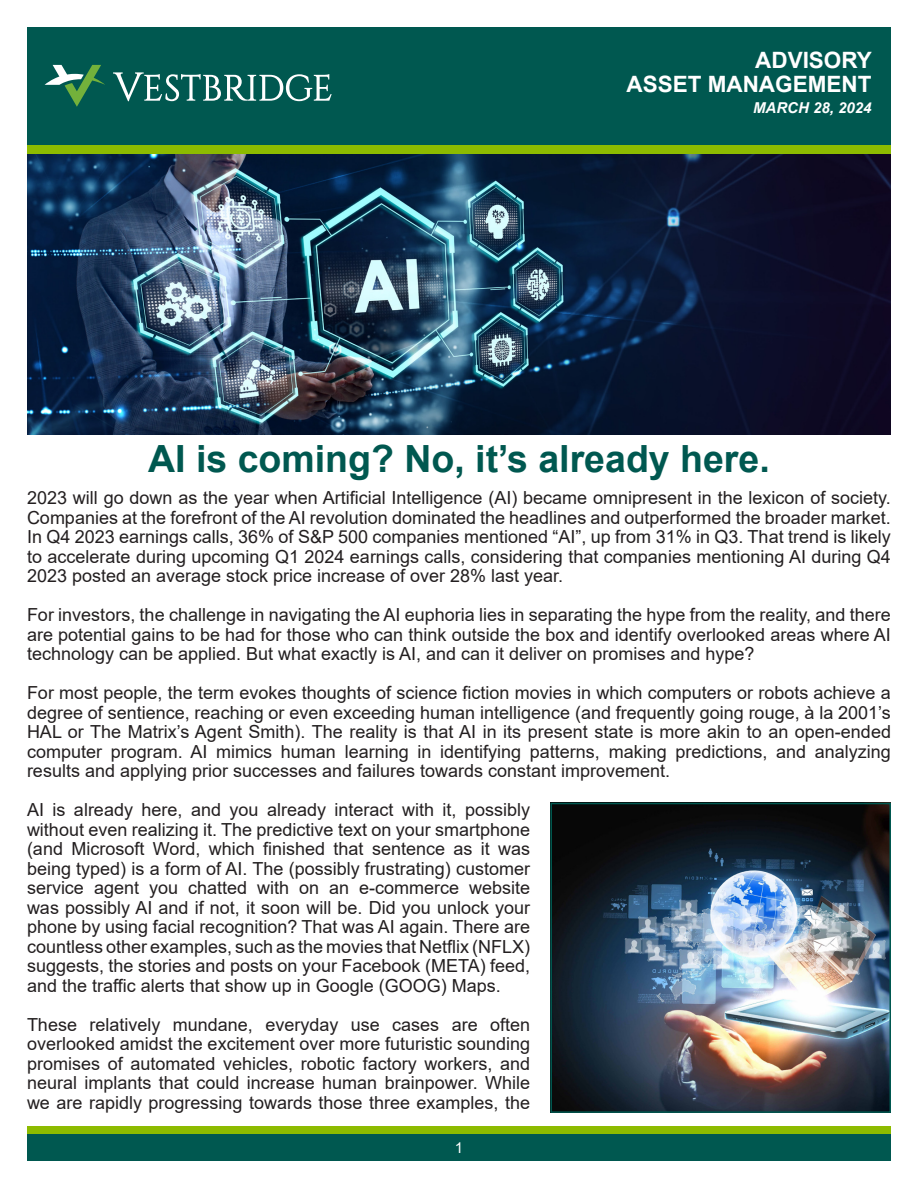
<style>
.page{position:relative;width:918px;height:1188px;background:#fff}
.page>*{position:absolute;margin:0;border:0;box-sizing:border-box;transform-origin:0 0}
.t1{font:700 37.5px "Arial";color:#005850}
.t2{font:700 22.5px/24px "Arial";color:#fff;text-align:right}
.t3{font:18px/19.5px "Arial";color:#231f20;text-align:justify}
.t4{font:italic 700 15px "Arial";color:#fff}
.t5{font:15px "Arial";color:#fff}
</style>
<div class="page">
<div style="left:27px;top:143px;width:864px;height:13px;background:#8dbb00"></div>
<div style="left:27px;top:27px;width:864px;height:118px;background:#005850"></div>
<svg style="left:45px;top:65px;width:60px;height:42px"></svg>
<svg style="left:113px;top:72px;width:219px;height:29px"></svg>
<div style="left:27px;top:1126px;width:864px;height:9px;background:#8dbb00"></div>
<div style="left:27px;top:1134px;width:864px;height:27px;background:#005850"></div>
<img style="left:27px;top:155px;width:864px;height:279px">
<img style="left:553px;top:806px;width:335px;height:304px">
<div style="left:550px;top:803px;width:341px;height:310px;border:2px solid #005850"></div>
<p class="t2" style="left:626px;top:49px;width:247px">ADVISORY<br>ASSET MANAGEMENT</p>
<p class="t4" style="left:753px;top:98px;width:120px">MARCH 28, 2024</p>
<p class="t1" style="left:148px;top:433px;width:623px">AI is coming? No, it’s already here.</p>
<p class="t3" style="left:27px;top:488px;width:866px">2023 will go down as the year when Artificial Intelligence (AI) became omnipresent in the lexicon of society.<br>Companies at the forefront of the AI revolution dominated the headlines and outperformed the broader market.<br>In Q4 2023 earnings calls, 36% of S&amp;P 500 companies mentioned “AI”, up from 31% in Q3. That trend is likely to accelerate during upcoming Q1 2024 earnings calls, considering that companies mentioning AI during Q4<br>2023 posted an average stock price increase of over 28% last year.</p>
<p class="t3" style="left:27px;top:605px;width:865px">For investors, the challenge in navigating the AI euphoria lies in separating the hype from the reality, and there are potential gains to be had for those who can think outside the box and identify overlooked areas where AI technology can be applied. But what exactly is AI, and can it deliver on promises and hype?</p>
<p class="t3" style="left:27px;top:683px;width:866px">For most people, the term evokes thoughts of science fiction movies in which computers or robots achieve a degree of sentience, reaching or even exceeding human intelligence (and frequently going rouge, à la 2001’s HAL or The Matrix’s Agent Smith). The reality is that AI in its present state is more akin to an open-ended computer program. AI mimics human learning in identifying patterns, making predictions, and analyzing results and applying prior successes and failures towards constant improvement.</p>
<p class="t3" style="left:27px;top:800px;width:505px">AI is already here, and you already interact with it, possibly without even realizing it. The predictive text on your smartphone (and Microsoft Word, which finished that sentence as it was being typed) is a form of AI. The (possibly frustrating) customer service agent you chatted with on an e-commerce website was possibly AI and if not, it soon will be. Did you unlock your phone by using facial recognition? That was AI again. There are countless other examples, such as the movies that Netflix (NFLX) suggests, the stories and posts on your Facebook (META) feed, and the traffic alerts that show up in Google (GOOG) Maps.</p>
<p class="t3" style="left:27px;top:1015px;width:505px">These relatively mundane, everyday use cases are often overlooked amidst the excitement over more futuristic sounding promises of automated vehicles, robotic factory workers, and neural implants that could increase human brainpower. While we are rapidly progressing towards those three examples, the</p>
<p class="t5" style="left:455px;top:1138px;width:10px">1</p>
</div>
